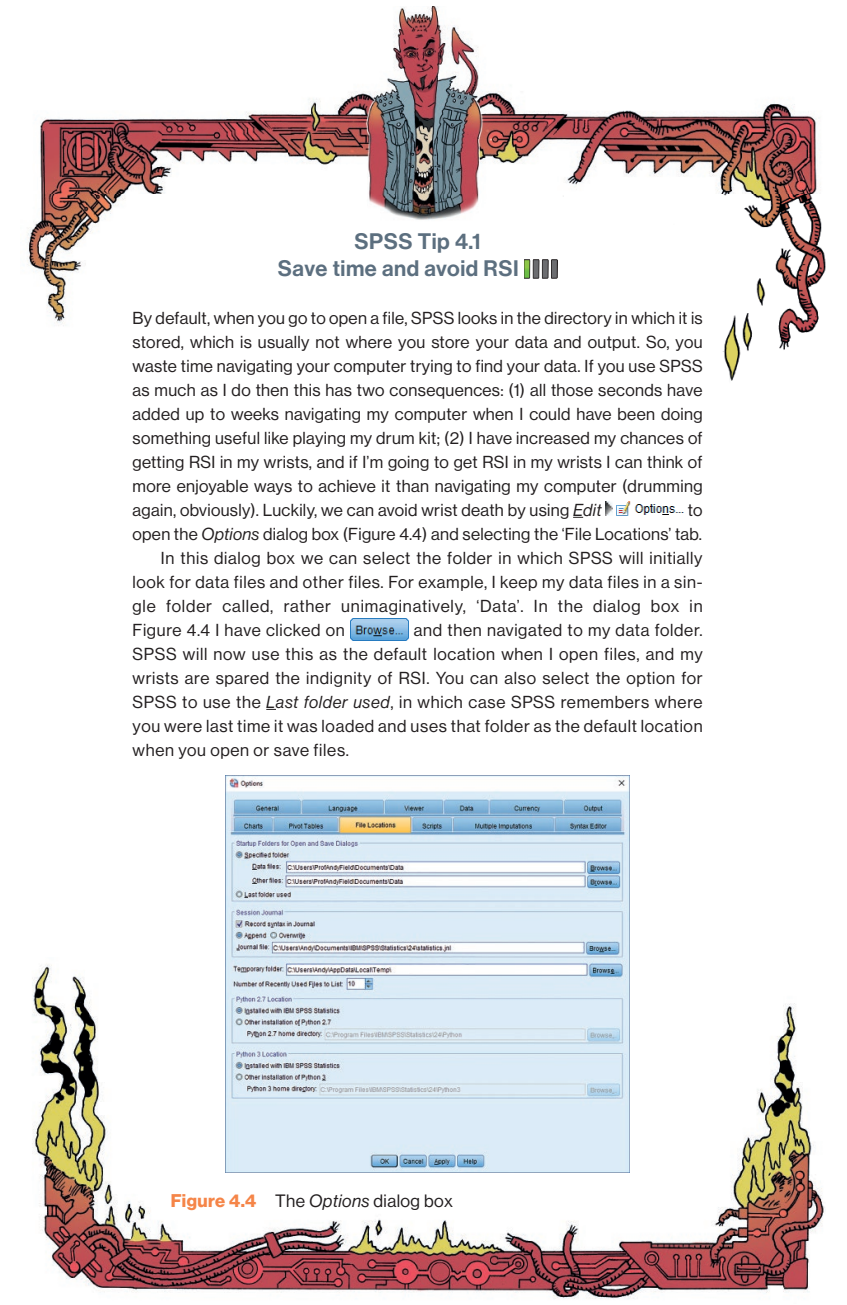
<style>
.page{position:relative;width:847px;height:1305px;background:#fff}
.page>*{position:absolute;margin:0;border:0;box-sizing:border-box;transform-origin:0 0}
.t1{font:500 22px/26px "Haas Grot Disp 65";letter-spacing:.025em;color:#5c6f7f}
.t2{font:17.6px "Haas Grot Disp 55 Roman";letter-spacing:.025em;color:#231f20}
.t3{font:17px/24px "Haas Grot Disp 55 Roman";letter-spacing:.04em;color:#231f20;text-align:justify}
.t4{font:17px "Haas Grot Disp 55 Roman";letter-spacing:.02em;color:#231f20}
.s1{font-family:"Haas Grot Disp 56";font-style:italic}
.s2{font-family:"Haas Grot Disp 75";font-weight:700;font-size:18px;color:#f58548}
</style>
<div class="page">
<img style="left:27px;top:6px;width:799px;height:375px">
<img style="left:32px;top:957px;width:793px;height:342px">
<svg style="left:524px;top:260px;width:33px;height:18px"></svg>
<img style="left:605px;top:501px;width:8px;height:14px">
<img style="left:616px;top:501px;width:68px;height:14px">
<img style="left:350px;top:618px;width:58px;height:22px">
<img style="left:225px;top:776px;width:404px;height:396px">
<p class="t1" style="left:278px;top:229px;width:242px;text-indent:77px">SPSS Tip 4.1<br>Save time and avoid RSI</p>
<p class="t3" style="left:133px;top:306px;width:572px">By default, when you go to open a file, SPSS looks in the directory in which it is stored, which is usually not where you store your data and output. So, you waste time navigating your computer trying to find your data. If you use SPSS as much as I do then this has two consequences: (1) all those seconds have added up to weeks navigating my computer when I could have been doing something useful like playing my drum kit; (2) I have increased my chances of getting RSI in my wrists, and if I’m going to get RSI in my wrists I can think of more enjoyable ways to achieve it than navigating my computer (drumming again, obviously). Luckily, we can avoid wrist death by using <span class="s1">Edit</span></p>
<p class="t3" style="left:688px;top:498px;width:16px">to</p>
<p class="t4" style="left:133px;top:524px;width:571px">open the <span class="s1">Options</span> dialog box (Figure 4.4) and selecting the ‘File Locations’ tab.</p>
<p class="t3" style="left:161px;top:546px;width:543px">In this dialog box we can select the folder in which SPSS will initially</p>
<p class="t3" style="left:133px;top:570px;width:571px">look for data files and other files. For example, I keep my data files in a sin-</p>
<p class="t3" style="left:133px;top:594px;width:572px">gle folder called, rather unimaginatively, ‘Data’. In the dialog box in</p>
<p class="t3" style="left:133px;top:618px;width:214px">Figure 4.4 I have clicked on</p>
<p class="t3" style="left:132px;top:618px;width:572px;text-indent:281px">and then navigated to my data folder.<br>SPSS will now use this as the default location when I open files, and my wrists are spared the indignity of RSI. You can also select the option for SPSS to use the <span class="s1">Last folder used</span>, in which case SPSS remembers where you were last time it was loaded and uses that folder as the default location when you open or save files.</p>
<p class="t2" style="left:171px;top:1191px;width:284px"><span class="s2">Figure 4.4</span> The <span class="s1">Options</span> dialog box</p>
</div>
